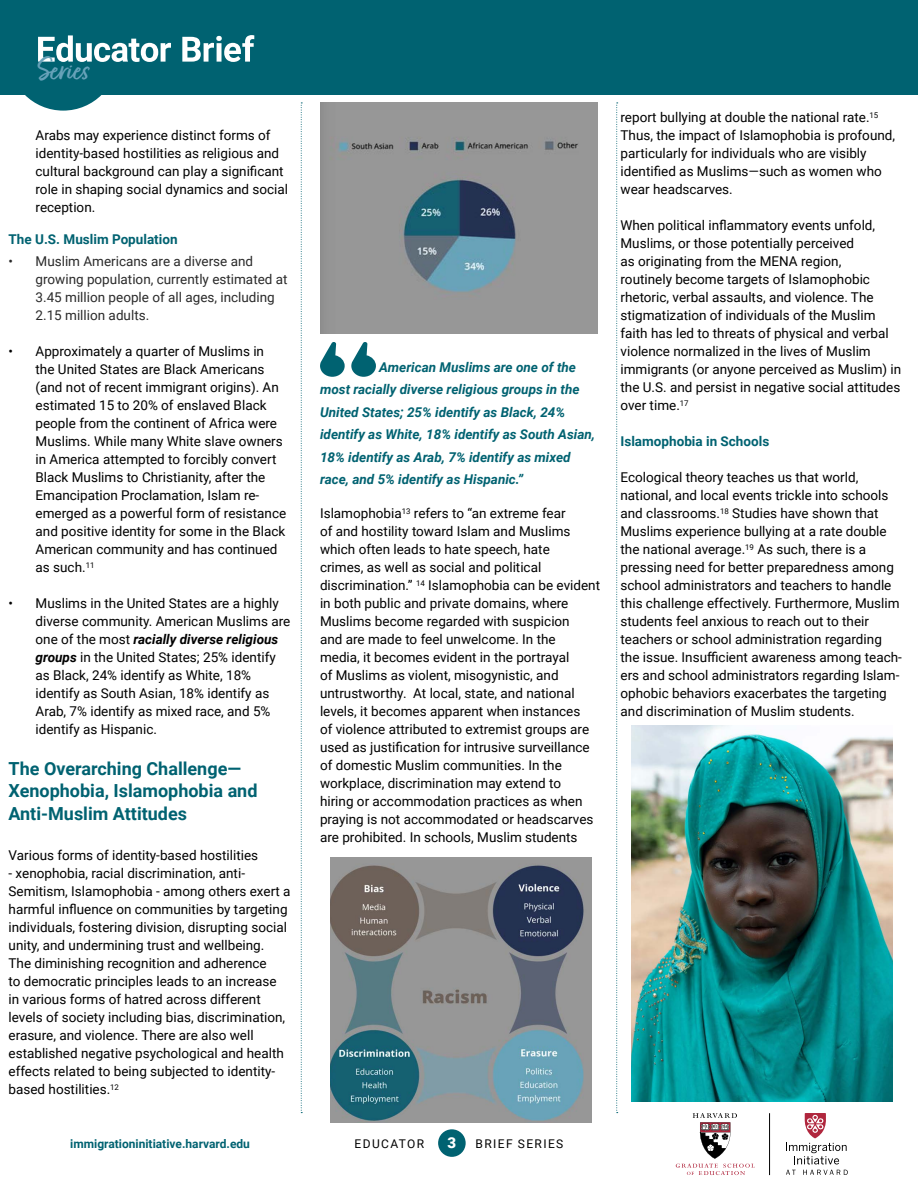
<style>
.page{position:relative;width:918px;height:1188px;background:#fff}
.page>*{position:absolute;margin:0;border:0;box-sizing:border-box;transform-origin:0 0}
.t1{font:700 35.7px "Fave Script";color:#67a2b9}
.t2{font:700 18px/22.5px "Roboto";color:#006271}
.t3{font:900 15px "Roboto";color:#fff}
.t4{font:13.5px/18px "Roboto";color:#000}
.t5{font:italic 700 13.5px/22.5px "Roboto";color:#006271}
.t6{font:13.5px/18px "Roboto";color:#2a2a2a}
.t7{font:700 13.5px "Roboto";color:#006271}
.t8{font:700 12px "Roboto";color:#006271}
.t9{font:12px "Roboto";letter-spacing:.115em;color:#000}
.s1{font-weight:700;font-style:italic}
</style>
<div class="page">
<div style="left:438px;top:1129px;width:28px;height:28px;background:#006271;border-radius:50%"></div>
<svg style="left:786px;top:1170px;width:10px;height:5px"></svg>
<svg style="left:803px;top:1170px;width:45px;height:5px"></svg>
<svg style="left:786px;top:1113px;width:61px;height:51px"></svg>
<svg style="left:676px;top:1113px;width:79px;height:62px"></svg>
<hr style="left:769px;top:1113px;width:1px;height:62px;background:#000">
<svg style="left:301px;top:103px;width:1px;height:1010px"></svg>
<svg style="left:616px;top:103px;width:2px;height:1010px"></svg>
<div style="left:9px;top:1px;width:109px;height:110px;background:#006271;border-radius:50%"></div>
<div style="left:0;top:0;width:918px;height:94px;background:#006271"></div>
<svg style="left:38px;top:35px;width:216px;height:27px"></svg>
<svg style="left:351px;top:342px;width:25px;height:35px"></svg>
<svg style="left:320px;top:342px;width:25px;height:35px"></svg>
<img style="left:320px;top:103px;width:278px;height:231px">
<img style="left:331px;top:857px;width:261px;height:265px">
<img style="left:631px;top:726px;width:261px;height:376px">
<h1 class="t1" style="left:38px;top:50px;width:54px">Series</h1>
<p class="t4" style="left:36px;top:126px;width:254px">Arabs may experience distinct forms of identity-based hostilities as religious and cultural background can play a significant role in shaping social dynamics and social reception.</p>
<p class="t7" style="left:9px;top:230px;width:171px">The U.S. Muslim Population</p>
<p class="t6" style="left:36px;top:252px;width:254px;text-indent:-27px">• Muslim Americans are a diverse and growing population, currently estimated at 3.45 million people of all ages, including 2.15 million adults.</p>
<p class="t4" style="left:36px;top:342px;width:252px;text-indent:-27px">• Approximately a quarter of Muslims in the United States are Black Americans (and not of recent immigrant origins). An estimated 15 to 20% of enslaved Black people from the continent of Africa were Muslims. While many White slave owners in America attempted to forcibly convert Black Muslims to Christianity, after the Emancipation Proclamation, Islam re&shy;emerged as a powerful form of resistance and positive identity for some in the Black American community and has continued as such.<sup>11</sup></p>
<p class="t4" style="left:36px;top:594px;width:256px;text-indent:-27px">• Muslims in the United States are a highly diverse community. American Muslims are one of the most <span class="s1">racially diverse religious groups</span> in the United States; 25% identify as Black, 24% identify as White, 18% identify as South Asian, 18% identify as Arab, 7% identify as mixed race, and 5% identify as Hispanic.</p>
<h2 class="t2" style="left:9px;top:757px;width:250px">The Overarching Challenge—<br>Xenophobia, Islamophobia and<br>Anti-Muslim Attitudes</h2>
<p class="t4" style="left:9px;top:846px;width:251px">Various forms of identity-based hostilities</p>
<p class="t4" style="left:9px;top:864px;width:284px">- xenophobia, racial discrimination, anti-Semitism, Islamophobia - among others exert a harmful influence on communities by targeting individuals, fostering division, disrupting social unity, and undermining trust and wellbeing.<br>The diminishing recognition and adherence<br>to democratic principles leads to an increase<br>in various forms of hatred across different levels of society including bias, discrimination, erasure, and violence. There are also well established negative psychological and health effects related to being subjected to identity&shy;based hostilities.<sup>12</sup></p>
<p class="t5" style="left:320px;top:355px;width:277px;text-indent:59px">American Muslims are one of the most racially diverse religious groups in the United States; 25% identify as Black, 24% identify as White, 18% identify as South Asian, 18% identify as Arab, 7% identify as mixed race, and 5% identify as Hispanic.”</p>
<p class="t4" style="left:320px;top:504px;width:282px">Islamophobia<sup>13</sup> refers to “an extreme fear<br>of and hostility toward Islam and Muslims which often leads to hate speech, hate<br>crimes, as well as social and political discrimination.” <sup>14</sup> Islamophobia can be evident in both public and private domains, where Muslims become regarded with suspicion<br>and are made to feel unwelcome. In the<br>media, it becomes evident in the portrayal<br>of Muslims as violent, misogynistic, and untrustworthy. At local, state, and national levels, it becomes apparent when instances<br>of violence attributed to extremist groups are used as justification for intrusive surveillance of domestic Muslim communities. In the workplace, discrimination may extend to<br>hiring or accommodation practices as when praying is not accommodated or headscarves are prohibited. In schools, Muslim students</p>
<p class="t8" style="left:70px;top:1136px;width:181px">immigrationinitiative.harvard.edu</p>
<p class="t9" style="left:355px;top:1135px;width:71px">EDUCATOR</p>
<p class="t3" style="left:447px;top:1132px;width:10px">3</p>
<p class="t9" style="left:476px;top:1135px;width:89px">BRIEF SERIES</p>
<p class="t4" style="left:621px;top:108px;width:276px">report bullying at double the national rate.<sup>15<br></sup>Thus, the impact of Islamophobia is profound, particularly for individuals who are visibly identified as Muslims—such as women who wear headscarves.</p>
<p class="t4" style="left:621px;top:216px;width:282px">When political inflammatory events unfold, Muslims, or those potentially perceived<br>as originating from the MENA region,<br>routinely become targets of Islamophobic rhetoric, verbal assaults, and violence. The stigmatization of individuals of the Muslim faith has led to threats of physical and verbal violence normalized in the lives of Muslim immigrants (or anyone perceived as Muslim) in the U.S. and persist in negative social attitudes over time.<sup>17</sup></p>
<p class="t7" style="left:621px;top:432px;width:150px">Islamophobia in Schools</p>
<p class="t4" style="left:621px;top:468px;width:283px">Ecological theory teaches us that world, national, and local events trickle into schools and classrooms.<sup>18</sup> Studies have shown that Muslims experience bullying at a rate double the national average.<sup>19</sup> As such, there is a pressing need for better preparedness among school administrators and teachers to handle this challenge effectively. Furthermore, Muslim students feel anxious to reach out to their teachers or school administration regarding the issue. Insufficient awareness among teach&shy;ers and school administrators regarding Islam&shy;ophobic behaviors exacerbates the targeting and discrimination of Muslim students.</p>
</div>
